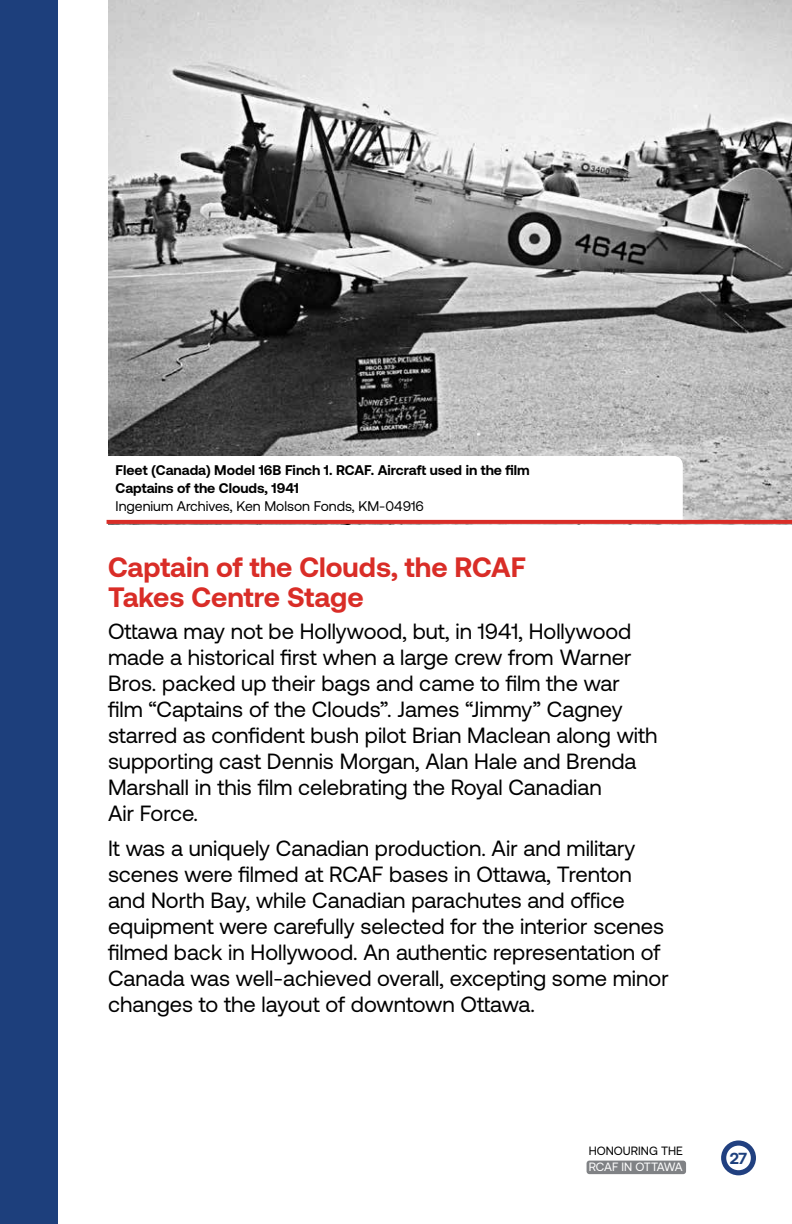
<style>
.page{position:relative;width:792px;height:1224px;background:#fff}
.page>*{position:absolute;margin:0;border:0;box-sizing:border-box;transform-origin:0 0}
.t1{font:700 28px/30px "Aeonik";color:#d92d27}
.t2{font:22px/26px "Aeonik";color:#000}
.t3{font:700 16px "Aeonik";color:#1d3f7c}
.t4{font:700 14px/18px "Aeonik";color:#000}
.t5{font:12px "Aeonik";color:#000}
.t6{font:12px "Aeonik";letter-spacing:-.025em;color:#fff}
.s1{font-weight:400}
</style>
<div class="page">
<div style="left:0;top:0;width:58px;height:1224px;background:#1d3f7c"></div>
<img style="left:108px;top:0;width:684px;height:520px">
<div style="left:587px;top:1161px;width:99px;height:13px;background:#808285;border-radius:3px"></div>
<svg style="left:107px;top:456px;width:576px;height:64px"></svg>
<svg style="left:107px;top:520px;width:685px;height:4px;background:#d7302b"></svg>
<svg style="left:721px;top:1140px;width:35px;height:35px"></svg>
<div style="left:726px;top:1146px;width:25px;height:24px;background:#fff;border-radius:50%"></div>
<p class="t4" style="left:116px;top:461px;width:416px">Fleet (Canada) Model 16B Finch 1. RCAF. Aircraft used in the film<br>Captains of the Clouds, 1941<br><span class="s1">Ingenium Archives, Ken Molson Fonds, KM-04916</span></p>
<h2 class="t1" style="left:108px;top:552px;width:420px">Captain of the Clouds, the RCAF<br>Takes Centre Stage</h2>
<p class="t2" style="left:108px;top:618px;width:551px">Ottawa may not be Hollywood, but, in 1941, Hollywood made a historical first when a large crew from Warner Bros. packed up their bags and came to film the war film “Captains of the Clouds”. James “Jimmy” Cagney starred as confident bush pilot Brian Maclean along with supporting cast Dennis Morgan, Alan Hale and Brenda Marshall in this film celebrating the Royal Canadian<br>Air Force.</p>
<p class="t2" style="left:108px;top:835px;width:562px">It was a uniquely Canadian production. Air and military scenes were filmed at RCAF bases in Ottawa, Trenton and North Bay, while Canadian parachutes and office equipment were carefully selected for the interior scenes filmed back in Hollywood. An authentic representation of Canada was well-achieved overall, excepting some minor changes to the layout of downtown Ottawa.</p>
<p class="t5" style="left:589px;top:1144px;width:96px">HONOURING THE</p>
<p class="t6" style="left:589px;top:1161px;width:95px">RCAF IN OTTAWA</p>
<p class="t3" style="left:730px;top:1149px;width:19px">27</p>
</div>
